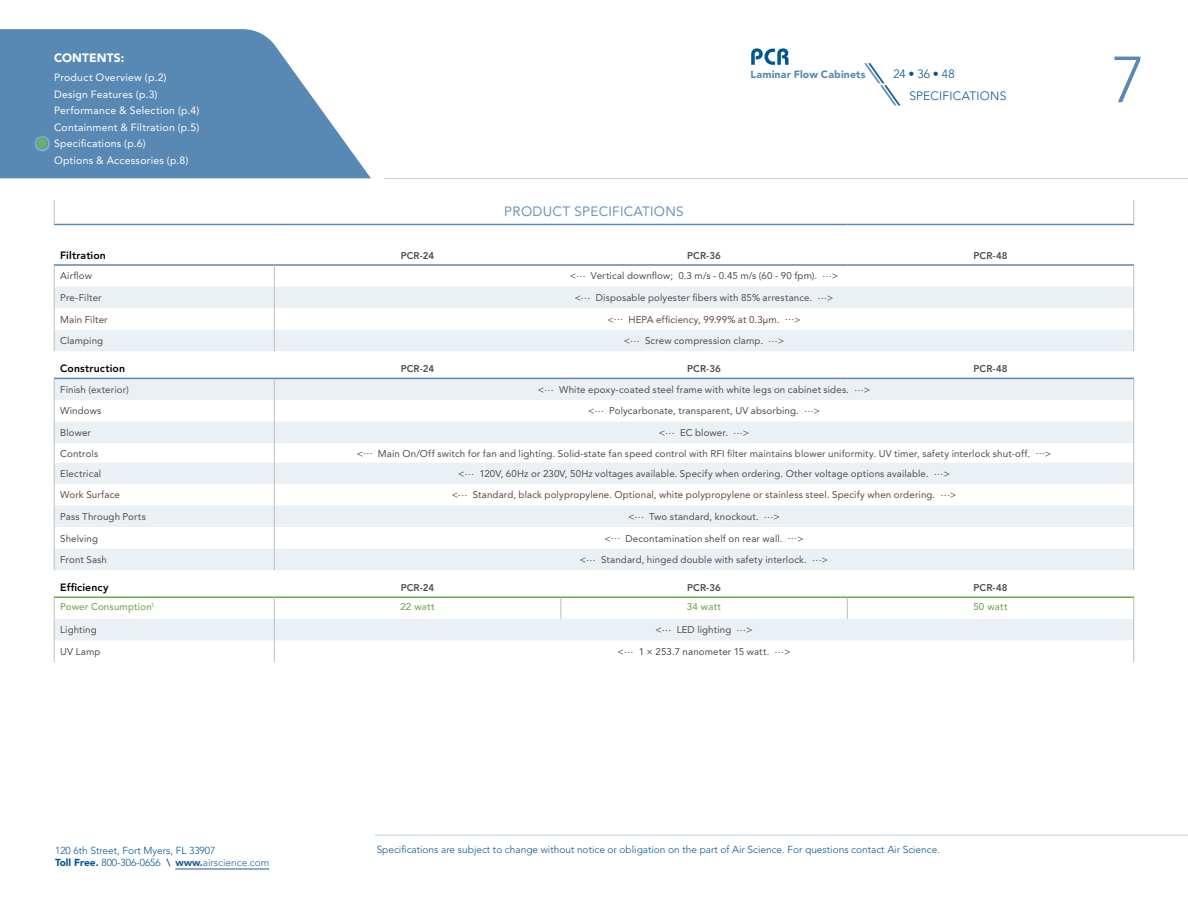
<style>
.page{position:relative;width:1188px;height:918px;background:#fff}
.page>*{position:absolute;margin:0;border:0;box-sizing:border-box;transform-origin:0 0}
.t1{font:300 64.5px "Avenir LT Std";color:#5889b4}
.t2{font:13.5px "Avenir LT Std";letter-spacing:.02em;color:#6d94ba}
.t3{font:300 12px "Avenir LT Std";letter-spacing:.02em;color:#005695}
.t4{font:900 12px "Avenir LT Std";letter-spacing:.01em;color:#fff}
.t5{font:10.5px/16.5px "Avenir LT Std";letter-spacing:.02em;color:#fff}
.t6{font:800 10.5px "Avenir LT Std";letter-spacing:.015em;color:#000}
.t7{font:900 10.5px "Avenir LT Std";letter-spacing:.02em;color:#5889b4}
.t8{font:300 10.2px/12px "Avenir LT Std";color:#005695}
.t9{font:9.75px "Avenir LT Std";letter-spacing:.015em;color:#4d4d4f}
.t10{font:800 9.75px "Avenir LT Std";letter-spacing:.01em;color:#4d4d4f}
.t11{font:500 9.75px "Avenir LT Std";letter-spacing:.015em;color:#72a94e}
.s1{font-family:"ITC Avant Garde Std";font-weight:400;font-style:italic;font-size:24px;color:#5889b4}
.s2{font-family:"ITC Avant Garde Std";font-weight:400;font-style:italic;font-size:24px}
.s3{font-weight:900}
.s4{font-weight:800}
.s5{font-weight:900;color:#215e9e}
.s6{color:#215e9e}
</style>
<div class="page">
<hr style="left:384px;top:178px;width:804px;height:1px;background:#5889b4">
<svg style="left:0;top:29px;width:371px;height:149px;background:#709abf"></svg>
<hr style="left:175px;top:869px;width:94px;height:1px;background:#215e9e">
<hr style="left:375px;top:835px;width:813px;height:1px;background:#5889b4">
<svg style="left:34px;top:135px;width:16px;height:17px"></svg>
<div style="left:37px;top:138px;width:11px;height:11px;background:#65b460;border-radius:50%"></div>
<div style="left:37px;top:138px;width:11px;height:11px;border:1px solid #5889b4;border-radius:50%"></div>
<svg style="left:751px;top:48px;width:38px;height:17px"></svg>
<svg style="left:54px;top:287px;width:1080px;height:283px;fill:#ebf0f4"></svg>
<svg style="left:1134px;top:200px;width:1px;height:24px"></svg>
<svg style="left:1134px;top:266px;width:1px;height:85px"></svg>
<svg style="left:1134px;top:379px;width:1px;height:191px"></svg>
<svg style="left:54px;top:266px;width:1px;height:85px"></svg>
<svg style="left:274px;top:266px;width:1px;height:85px"></svg>
<svg style="left:54px;top:379px;width:1px;height:191px"></svg>
<svg style="left:274px;top:379px;width:1px;height:191px"></svg>
<hr style="left:54px;top:264px;width:220px;height:2px;background:#5889b4">
<hr style="left:54px;top:224px;width:220px;height:1px;background:#5889b4">
<hr style="left:274px;top:224px;width:287px;height:1px;background:#5889b4">
<hr style="left:561px;top:224px;width:286px;height:1px;background:#5889b4">
<hr style="left:847px;top:224px;width:287px;height:1px;background:#5889b4">
<hr style="left:54px;top:596px;width:220px;height:2px;background:#6fa84f">
<hr style="left:274px;top:596px;width:287px;height:2px;background:#6fa84f">
<hr style="left:561px;top:596px;width:286px;height:2px;background:#6fa84f">
<hr style="left:847px;top:596px;width:287px;height:2px;background:#6fa84f">
<svg style="left:54px;top:598px;width:1081px;height:64px"></svg>
<hr style="left:54px;top:378px;width:220px;height:1px;background:#5889b4">
<hr style="left:274px;top:264px;width:287px;height:2px;background:#5889b4">
<hr style="left:561px;top:264px;width:286px;height:2px;background:#5889b4">
<hr style="left:847px;top:264px;width:287px;height:2px;background:#5889b4">
<hr style="left:274px;top:378px;width:287px;height:1px;background:#5889b4">
<hr style="left:561px;top:378px;width:286px;height:1px;background:#5889b4">
<hr style="left:847px;top:378px;width:287px;height:1px;background:#5889b4">
<svg style="left:54px;top:200px;width:1px;height:24px"></svg>
<p class="t4" style="left:54px;top:51px;width:72px">CONTENTS:</p>
<p class="t5" style="left:54px;top:69px;width:147px">Product Overview (p.2)<br>Design Features (p.3)<br>Performance &amp; Selection (p.4)<br>Containment &amp; Filtration (p.5)<br>Specifications (p.6)<br>Options &amp; Accessories (p.8)</p>
<h2 class="t2" style="left:504px;top:203px;width:181px">PRODUCT SPECIFICATIONS</h2>
<p class="t7" style="left:751px;top:68px;width:117px">Laminar Flow Cabinets</p>
<p class="t3" style="left:869px;top:67px;width:88px"><span class="s1">\</span><span class="s2">\</span>24 • 36 • 48</p>
<p class="t3" style="left:885px;top:89px;width:123px"><span class="s1">\</span><span class="s2">\</span>SPECIFICATIONS</p>
<p class="t6" style="left:60px;top:249px;width:47px">Filtration</p>
<p class="t10" style="left:401px;top:250px;width:35px">PCR-24</p>
<p class="t10" style="left:687px;top:250px;width:35px">PCR-36</p>
<p class="t10" style="left:973px;top:250px;width:36px">PCR-48</p>
<p class="t9" style="left:60px;top:270px;width:33px">Airflow</p>
<p class="t9" style="left:570px;top:270px;width:270px">&lt;… Vertical downflow; 0.3 m/s - 0.45 m/s (60 - 90 fpm). …&gt;</p>
<p class="t9" style="left:60px;top:292px;width:43px">Pre-Filter</p>
<p class="t9" style="left:575px;top:292px;width:260px">&lt;… Disposable polyester fibers with 85% arrestance. …&gt;</p>
<p class="t9" style="left:60px;top:314px;width:49px">Main Filter</p>
<p class="t9" style="left:607px;top:314px;width:195px">&lt;… HEPA efficiency, 99.99% at 0.3μm. …&gt;</p>
<p class="t9" style="left:60px;top:335px;width:45px">Clamping</p>
<p class="t9" style="left:624px;top:335px;width:162px">&lt;… Screw compression clamp. …&gt;</p>
<p class="t6" style="left:60px;top:363px;width:66px">Construction</p>
<p class="t10" style="left:401px;top:363px;width:35px">PCR-24</p>
<p class="t10" style="left:687px;top:363px;width:35px">PCR-36</p>
<p class="t10" style="left:973px;top:363px;width:36px">PCR-48</p>
<p class="t9" style="left:60px;top:384px;width:70px">Finish (exterior)</p>
<p class="t9" style="left:538px;top:384px;width:334px">&lt;… White epoxy-coated steel frame with white legs on cabinet sides. …&gt;</p>
<p class="t9" style="left:60px;top:405px;width:43px">Windows</p>
<p class="t9" style="left:588px;top:405px;width:233px">&lt;… Polycarbonate, transparent, UV absorbing. …&gt;</p>
<p class="t9" style="left:60px;top:427px;width:32px">Blower</p>
<p class="t9" style="left:659px;top:427px;width:92px">&lt;… EC blower. …&gt;</p>
<p class="t9" style="left:60px;top:448px;width:40px">Controls</p>
<p class="t9" style="left:357px;top:448px;width:696px">&lt;… Main On/Off switch for fan and lighting. Solid-state fan speed control with RFI filter maintains blower uniformity. UV timer, safety interlock shut-off. …&gt;</p>
<p class="t9" style="left:60px;top:468px;width:43px">Electrical</p>
<p class="t9" style="left:458px;top:468px;width:493px">&lt;… 120V, 60Hz or 230V, 50Hz voltages available. Specify when ordering. Other voltage options available. …&gt;</p>
<p class="t9" style="left:60px;top:489px;width:61px">Work Surface</p>
<p class="t9" style="left:452px;top:489px;width:506px">&lt;… Standard, black polypropylene. Optional, white polypropylene or stainless steel. Specify when ordering. …&gt;</p>
<p class="t9" style="left:60px;top:511px;width:87px">Pass Through Ports</p>
<p class="t9" style="left:628px;top:511px;width:153px">&lt;… Two standard, knockout. …&gt;</p>
<p class="t9" style="left:60px;top:532px;width:39px">Shelving</p>
<p class="t9" style="left:604px;top:532px;width:201px">&lt;… Decontamination shelf on rear wall. …&gt;</p>
<p class="t9" style="left:60px;top:554px;width:48px">Front Sash</p>
<p class="t9" style="left:580px;top:554px;width:250px">&lt;… Standard, hinged double with safety interlock. …&gt;</p>
<p class="t6" style="left:60px;top:581px;width:50px">Efficiency</p>
<p class="t10" style="left:401px;top:582px;width:35px">PCR-24</p>
<p class="t10" style="left:687px;top:582px;width:35px">PCR-36</p>
<p class="t10" style="left:973px;top:582px;width:36px">PCR-48</p>
<p class="t11" style="left:60px;top:601px;width:96px">Power Consumption<sup>1</sup></p>
<p class="t11" style="left:400px;top:601px;width:36px">22 watt</p>
<p class="t11" style="left:687px;top:601px;width:36px">34 watt</p>
<p class="t11" style="left:973px;top:601px;width:36px">50 watt</p>
<p class="t9" style="left:60px;top:624px;width:38px">Lighting</p>
<p class="t9" style="left:656px;top:624px;width:98px">&lt;… LED lighting …&gt;</p>
<p class="t9" style="left:60px;top:646px;width:42px">UV Lamp</p>
<p class="t9" style="left:618px;top:646px;width:175px">&lt;… 1 × 253.7 nanometer 15 watt. …&gt;</p>
<h1 class="t1" style="left:1112px;top:42px;width:35px">7</h1>
<p class="t8" style="left:55px;top:845px;width:216px">120 6th Street, Fort Myers, FL 33907<br><span class="s3">Toll Free.</span> 800-306-0656 <span class="s4">\</span> <span class="s5">www.</span><span class="s6">airscience.com</span></p>
<p class="t8" style="left:377px;top:844px;width:565px">Specifications are subject to change without notice or obligation on the part of Air Science. For questions contact Air Science.</p>
</div>
